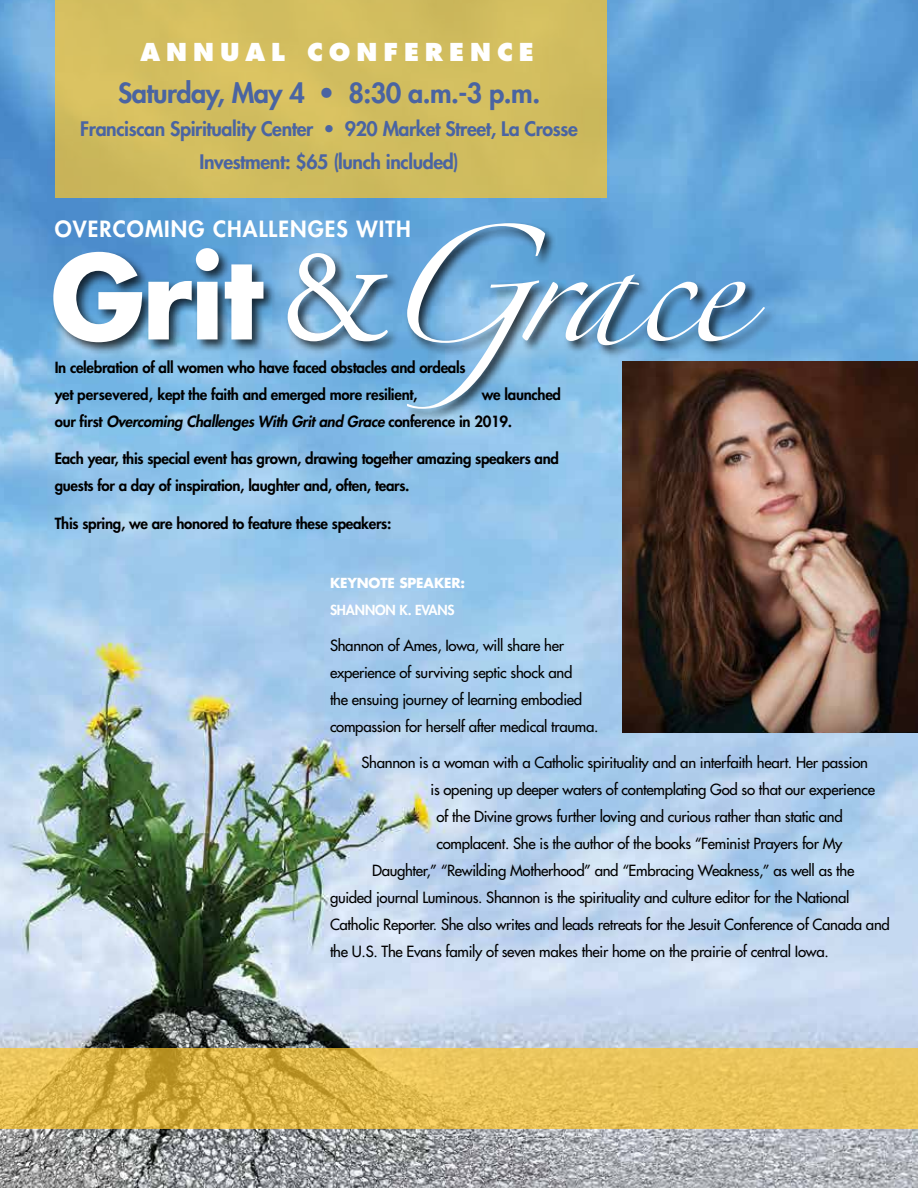
<style>
.page{position:relative;width:918px;height:1188px;background:#fff}
.page>*{position:absolute;margin:0;border:0;box-sizing:border-box;transform-origin:0 0}
.t1{font:105px "Zapfino";letter-spacing:-.06em;color:#fff}
.t2{font:800 27px "Futura Std";letter-spacing:-.02em;color:#4a64a2}
.t3{font:800 24px "Futura Std";letter-spacing:.25em;color:#fff}
.t4{font:800 21.75px "Futura Std";letter-spacing:.05em;color:#fff}
.t5{font:800 19.5px/33px "Futura Std";letter-spacing:-.02em;color:#4a64a2;text-align:center}
.t6{font:500 15px/27px "Futura Std";letter-spacing:-.02em;color:#000}
.t7{font:800 15px/27px "Futura Std";letter-spacing:-.02em;color:#000}
.t8{font:italic 800 15px/27px "Futura Std";letter-spacing:-.02em;color:#000}
.t9{font:700 13.5px "Futura Std";letter-spacing:-.01em;color:#fff}
.t10{font:800 13.5px "Futura Std";letter-spacing:-.01em;color:#fff}
.s1{font-family:"Futura Std";font-weight:700;font-size:112.5px}
.s2{font-family:"Adobe Garamond Pro";font-size:135px}
.s3{font-style:normal}
</style>
<div class="page">
<img style="left:0;top:0;width:918px;height:1188px">
<div style="left:51px;top:221px;width:726px;height:201px;background:#000;opacity:.75"></div>
<svg style="left:0;top:1048px;width:918px;height:81px;background:#e2bd51"></svg>
<div style="left:55px;top:0;width:551px;height:198px;background:#d2bd5f"></div>
<img style="left:623px;top:362px;width:295px;height:371px">
<h3 class="t3" style="left:140px;top:37px;width:395px">ANNUAL CONFERENCE</h3>
<h2 class="t2" style="left:118px;top:76px;width:424px">Saturday, May 4 • 8:30 a.m.-3 p.m.</h2>
<h3 class="t5" style="left:80px;top:112px;width:499px">Franciscan Spirituality Center • 920 Market Street, La Crosse<br>Investment: $65 (lunch included)</h3>
<h3 class="t4" style="left:55px;top:215px;width:358px">OVERCOMING CHALLENGES WITH</h3>
<h1 class="t1" style="left:50px;top:242px;width:691px"><span class="s1">Grit</span> <span class="s2">&amp;</span>Grace</h1>
<p class="t7" style="left:55px;top:354px;width:412px">In celebration of all women who have faced obstacles and ordeals yet persevered, kept the faith and emerged more resilient,</p>
<p class="t8" style="left:55px;top:381px;width:508px;text-indent:427px"><span class="s3">we launched our first</span> Overcoming Challenges With Grit and Grace <span class="s3">conference in 2019.</span></p>
<p class="t7" style="left:55px;top:445px;width:506px">Each year, this special event has grown, drawing together amazing speakers and guests for a day of inspiration, laughter and, often, tears.</p>
<p class="t7" style="left:55px;top:510px;width:338px">This spring, we are honored to feature these speakers:</p>
<p class="t9" style="left:330px;top:574px;width:137px">KEYNOTE SPEAKER:</p>
<p class="t10" style="left:330px;top:602px;width:126px">SHANNON K. EVANS</p>
<p class="t6" style="left:330px;top:632px;width:270px">Shannon of Ames, Iowa, will share her experience of surviving septic shock and<br>the ensuing journey of learning embodied compassion for herself after medical trauma.</p>
<p class="t6" style="left:362px;top:749px;width:508px">Shannon is a woman with a Catholic spirituality and an interfaith heart. Her passion</p>
<p class="t6" style="left:430px;top:776px;width:446px">is opening up deeper waters of contemplating God so that our experience</p>
<p class="t6" style="left:436px;top:803px;width:408px">of the Divine grows further loving and curious rather than static and</p>
<p class="t6" style="left:436px;top:830px;width:407px">complacent. She is the author of the books “Feminist Prayers for My</p>
<p class="t6" style="left:372px;top:857px;width:484px">Daughter,” “Rewilding Motherhood” and “Embracing Weakness,” as well as the</p>
<p class="t6" style="left:330px;top:884px;width:521px">guided journal Luminous. Shannon is the spirituality and culture editor for the National</p>
<p class="t6" style="left:330px;top:911px;width:561px">Catholic Reporter. She also writes and leads retreats for the Jesuit Conference of Canada and</p>
<p class="t6" style="left:330px;top:938px;width:500px">the U.S. The Evans family of seven makes their home on the prairie of central Iowa.</p>
</div>
